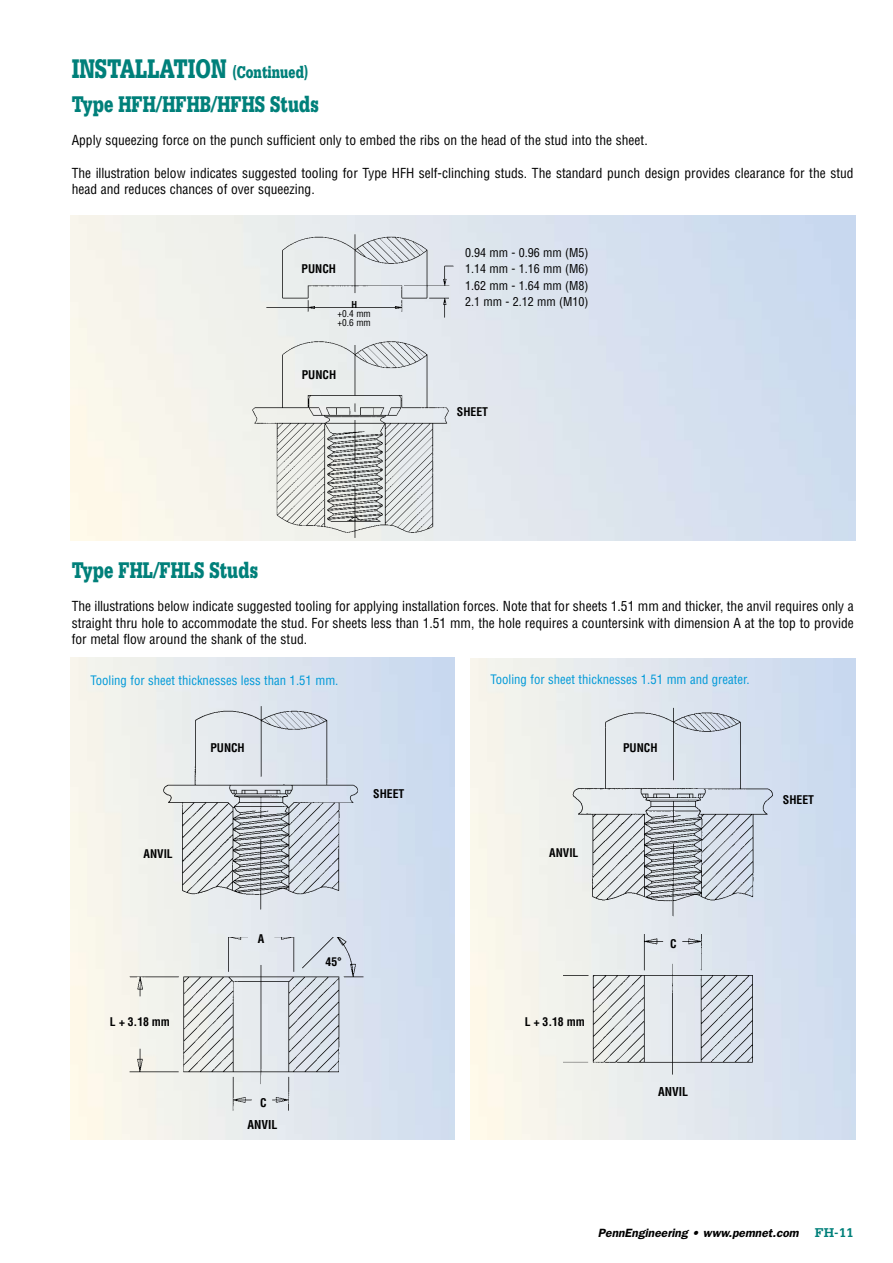
<style>
.page{position:relative;width:893px;height:1263px;background:#fff}
.page>*{position:absolute;margin:0;border:0;box-sizing:border-box;transform-origin:0 0}
.t1{font:900 28.5px "Serifa";color:#00807a;scale:.7 1}
.t2{font:900 24px "Serifa";color:#00807a;scale:.7 1}
.t3{font:condensed 13.5px/16.5px "Helvetica";color:#000}
.t4{font:condensed 12.75px "Helvetica";color:#0099d8}
.t5{font:condensed 12px/16.5px "Helvetica";color:#000;text-align:justify}
.t6{font:italic 600 12px "Franklin Gothic";color:#000}
.t7{font:700 condensed 12px "Helvetica";color:#000}
.t8{font:700 condensed 11.7px "Helvetica";color:#000}
.t9{font:condensed 9.3px/9.3px "Helvetica";color:#000}
.t10{font:700 condensed 9.3px "Helvetica";color:#000}
.s1{font-size:18px}
.s2{font-family:"Serifa";font-weight:700;font-style:normal;font-size:13.5px;color:#00807a}
</style>
<div class="page">
<img style="left:248px;top:226px;width:210px;height:311px">
<img style="left:563px;top:934px;width:198px;height:150px">
<img style="left:124px;top:937px;width:246px;height:176px">
<img style="left:161px;top:701px;width:205px;height:211px">
<img style="left:566px;top:701px;width:209px;height:218px">
<h1 class="t1" style="left:72px;top:52px;width:339px">INSTALLATION <span class="s1">(Continued)</span></h1>
<h2 class="t2" style="left:72px;top:90px;width:354px">Type HFH/HFHB/HFHS Studs</h2>
<p class="t3" style="left:72px;top:131px;width:577px">Apply squeezing force on the punch sufficient only to embed the ribs on the head of the stud into the sheet.</p>
<p class="t3" style="left:72px;top:164px;width:783px">The illustration below indicates suggested tooling for Type HFH self-clinching studs. The standard punch design provides clearance for the stud head and reduces chances of over squeezing.</p>
<p class="t8" style="left:302px;top:262px;width:36px">PUNCH</p>
<p class="t10" style="left:351px;top:299px;width:7px">H</p>
<p class="t9" style="left:338px;top:309px;width:35px">+0.4 mm +0.6 mm</p>
<p class="t8" style="left:302px;top:368px;width:36px">PUNCH</p>
<p class="t5" style="left:465px;top:244px;width:125px">0.94 mm - 0.96 mm (M5)<br>1.14 mm - 1.16 mm (M6)<br>1.62 mm - 1.64 mm (M8)<br>2.1 mm - 2.12 mm (M10)</p>
<p class="t8" style="left:457px;top:404px;width:33px">SHEET</p>
<h2 class="t2" style="left:72px;top:556px;width:268px">Type FHL/FHLS Studs</h2>
<p class="t3" style="left:72px;top:598px;width:784px;text-align:justify">The illustrations below indicate suggested tooling for applying installation forces. Note that for sheets 1.51 mm and thicker, the anvil requires only a straight thru hole to accommodate the stud. For sheets less than 1.51 mm, the hole requires a countersink with dimension A at the top to provide for metal flow around the shank of the stud.</p>
<p class="t4" style="left:90px;top:673px;width:250px">Tooling for sheet thicknesses less than 1.51 mm.</p>
<p class="t4" style="left:490px;top:672px;width:261px">Tooling for sheet thicknesses 1.51 mm and greater.</p>
<p class="t8" style="left:210px;top:741px;width:36px">PUNCH</p>
<p class="t8" style="left:623px;top:741px;width:36px">PUNCH</p>
<p class="t8" style="left:373px;top:786px;width:33px">SHEET</p>
<p class="t8" style="left:144px;top:846px;width:31px">ANVIL</p>
<p class="t8" style="left:549px;top:845px;width:31px">ANVIL</p>
<p class="t8" style="left:110px;top:1015px;width:62px">L + 3.18 mm</p>
<p class="t8" style="left:258px;top:932px;width:8px">A</p>
<p class="t8" style="left:325px;top:954px;width:18px">45°</p>
<p class="t8" style="left:260px;top:1095px;width:8px">C</p>
<p class="t7" style="left:247px;top:1117px;width:32px">ANVIL</p>
<p class="t8" style="left:525px;top:1015px;width:62px">L + 3.18 mm</p>
<p class="t8" style="left:670px;top:937px;width:8px">C</p>
<p class="t7" style="left:658px;top:1085px;width:32px">ANVIL</p>
<p class="t8" style="left:783px;top:793px;width:33px">SHEET</p>
<p class="t6" style="left:598px;top:1226px;width:257px">PennEngineering • www.pemnet.com <span class="s2">FH-11</span></p>
</div>
